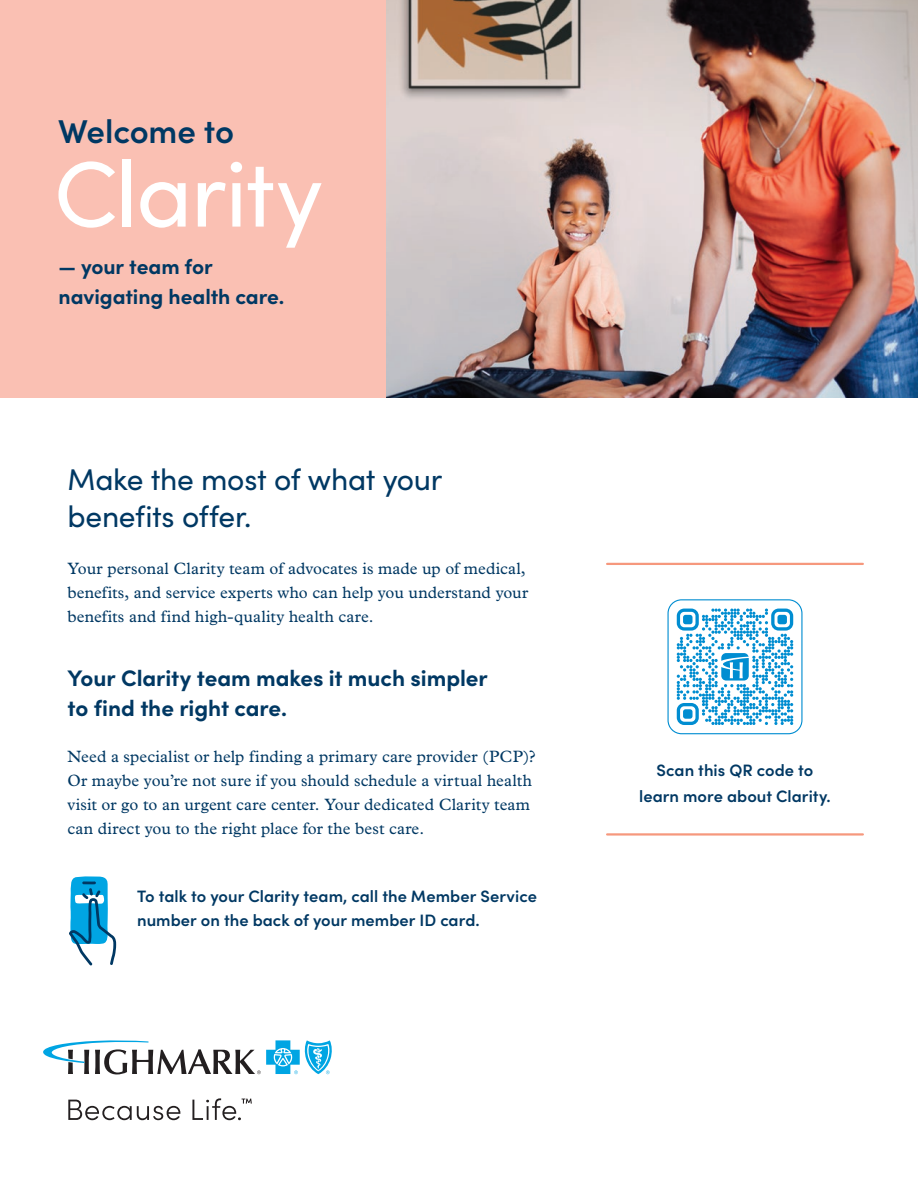
<style>
.page{position:relative;width:918px;height:1188px;background:#fff}
.page>*{position:absolute;margin:0;border:0;box-sizing:border-box;transform-origin:0 0}
.t1{font:93px "Sofia Pro";letter-spacing:-.02em;color:#fff}
.t2{font:600 33px "Sofia Pro";letter-spacing:-.005em;color:#003863}
.t3{font:30px/37.5px "Sofia Pro";letter-spacing:-.01em;color:#003863}
.t4{font:700 22.5px/30px "Sofia Pro";letter-spacing:-.005em;color:#003863}
.t5{font:700 21px/30px "Sofia Pro";letter-spacing:-.005em;color:#003863}
.t6{font:16.5px/24px "Plantin MT Pro";letter-spacing:.01em;color:#003863}
.t7{font:600 16.5px/24px "Sofia Pro";color:#003863}
</style>
<div class="page">
<img style="left:386px;top:0;width:532px;height:397px">
<div style="left:0;top:0;width:386px;height:397px;background:#fac0b3"></div>
<hr style="left:607px;top:563px;width:256px;height:2px;background:#f6987d">
<hr style="left:607px;top:833px;width:256px;height:3px;background:#f6987d">
<svg style="left:69px;top:876px;width:47px;height:90px"></svg>
<svg style="left:670px;top:602px;width:130px;height:129px"></svg>
<div style="left:668px;top:599px;width:134px;height:135px;border:1px solid #008dd1;border-radius:14px"></div>
<svg style="left:43px;top:1040px;width:289px;height:34px"></svg>
<svg style="left:68px;top:1100px;width:112px;height:20px"></svg>
<svg style="left:192px;top:1098px;width:60px;height:22px"></svg>
<p class="t2" style="left:58px;top:106px;width:177px">Welcome to</p>
<p class="t1" style="left:54px;top:126px;width:270px">Clarity</p>
<p class="t5" style="left:58px;top:250px;width:227px">— your team for navigating health care.</p>
<p class="t3" style="left:68px;top:459px;width:376px">Make the most of what your benefits offer.</p>
<p class="t6" style="left:68px;top:557px;width:462px">Your personal Clarity team of advocates is made up of medical, benefits, and service experts who can help you understand your benefits and find high-quality health care.</p>
<p class="t4" style="left:68px;top:661px;width:422px">Your Clarity team makes it much simpler to find the right care.</p>
<p class="t6" style="left:68px;top:744px;width:469px">Need a specialist or help finding a primary care provider (PCP)?<br>Or maybe you’re not sure if you should schedule a virtual health visit or go to an urgent care center. Your dedicated Clarity team can direct you to the right place for the best care.</p>
<p class="t7" style="left:137px;top:883px;width:401px">To talk to your Clarity team, call the Member Service number on the back of your member ID card.</p>
<p class="t7" style="left:639px;top:757px;width:193px;line-height:25.5px;text-align:center">Scan this QR code to learn more about Clarity.</p>
</div>
